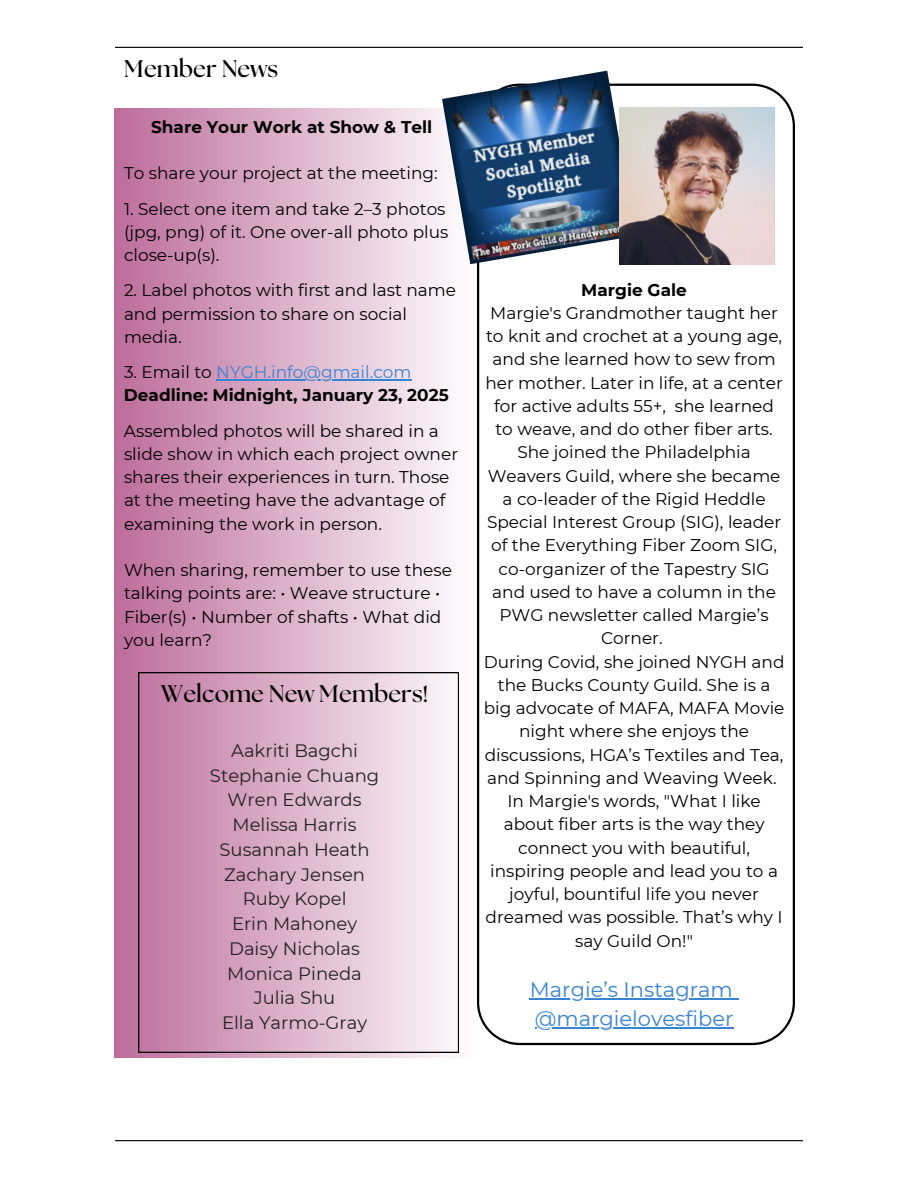
<style>
.page{position:relative;width:918px;height:1188px;background:#fff}
.page>*{position:absolute;margin:0;border:0;box-sizing:border-box;transform-origin:0 0}
.t1{font:700 24px "The Seasons";color:#000}
.t2{font:21px "Montserrat";color:#3983d3}
.t3{font:18px "Montserrat";color:#222}
.t4{font:16.95px/23.2px "Montserrat";color:#000}
.t5{font:700 16.95px/35.2px "Montserrat";color:#000}
.t6{font:16.95px "Montserrat";color:#3983d3}
.s1{color:#000}
.s2{font-weight:400}
</style>
<div class="page">
<hr style="left:115px;top:47px;width:688px;height:1px;background:#000">
<hr style="left:115px;top:1140px;width:688px;height:1px;background:#000">
<svg style="left:477px;top:84px;width:318px;height:961px"></svg>
<div style="left:115px;top:108px;width:360px;height:950px;background:linear-gradient(to right,#bc6c9a,#fdfdfd)"></div>
<hr style="left:216px;top:380px;width:195px;height:1px;background:#3983d3">
<hr style="left:530px;top:998px;width:203px;height:2px;background:#3983d3">
<hr style="left:535px;top:1028px;width:198px;height:1px;background:#3983d3">
<svg style="left:138px;top:672px;width:321px;height:380px;background:#dbb4ca"></svg>
<img style="left:442px;top:71px;width:194px;height:193px">
<img style="left:620px;top:108px;width:155px;height:156px">
<p class="t1" style="left:124px;top:58px;width:156px">Member News</p>
<p class="t5" style="left:151px;top:109px;width:283px">Share Your Work at Show &amp; Tell</p>
<p class="t4" style="left:124px;top:162px;width:315px">To share your project at the meeting:</p>
<p class="t4" style="left:124px;top:197px;width:326px">1. Select one item and take 2–3 photos (jpg, png) of it. One over-all photo plus close-up(s).</p>
<p class="t4" style="left:124px;top:279px;width:334px">2. Label photos with first and last name and permission to share on social media.</p>
<p class="t6" style="left:124px;top:362px;width:289px"><span class="s1">3. Email to</span> NYGH.info@gmail.com</p>
<p class="t5" style="left:124px;top:378px;width:326px">Deadline: Midnight, January 23, 2025<br><span class="s2">Assembled photos will be shared in a</span></p>
<p class="t4" style="left:124px;top:442px;width:336px">slide show in which each project owner shares their experiences in turn. Those at the meeting have the advantage of examining the work in person.</p>
<p class="t4" style="left:124px;top:558px;width:329px">When sharing, remember to use these</p>
<p class="t4" style="left:124px;top:582px;width:319px;text-align:justify">talking points are: • Weave structure • Fiber(s) • Number of shafts • What did you learn?</p>
<p class="t1" style="left:161px;top:683px;width:269px">Welcome New Members!</p>
<p class="t3" style="left:231px;top:740px;width:128px">Aakriti Bagchi</p>
<p class="t3" style="left:210px;top:764px;width:171px">Stephanie Chuang</p>
<p class="t3" style="left:228px;top:789px;width:135px">Wren Edwards</p>
<p class="t3" style="left:233px;top:814px;width:126px">Melissa Harris</p>
<p class="t3" style="left:220px;top:839px;width:152px">Susannah Heath</p>
<p class="t3" style="left:224px;top:863px;width:142px">Zachary Jensen</p>
<p class="t3" style="left:243px;top:888px;width:105px">Ruby Kopel</p>
<p class="t3" style="left:232px;top:913px;width:127px">Erin Mahoney</p>
<p class="t3" style="left:229px;top:938px;width:132px">Daisy Nicholas</p>
<p class="t3" style="left:227px;top:962px;width:136px">Monica Pineda</p>
<p class="t3" style="left:254px;top:987px;width:83px">Julia Shu</p>
<p class="t3" style="left:222px;top:1012px;width:147px">Ella Yarmo-Gray</p>
<p class="t5" style="left:581px;top:272px;width:107px">Margie Gale</p>
<p class="t4" style="left:485px;top:301px;width:299px;text-align:center">Margie's Grandmother taught her to knit and crochet at a young age, and she learned how to sew from her mother. Later in life, at a center for active adults 55+, she learned to weave, and do other fiber arts.<br>She joined the Philadelphia<br>Weavers Guild, where she became a co-leader of the Rigid Heddle<br>Special Interest Group (SIG), leader of the Everything Fiber Zoom SIG, co-organizer of the Tapestry SIG and used to have a column in the<br>PWG newsletter called Margie’s<br>Corner.</p>
<p class="t4" style="left:484px;top:650px;width:302px;text-align:center">During Covid, she joined NYGH and the Bucks County Guild. She is a big advocate of MAFA, MAFA Movie night where she enjoys the discussions, HGA’s Textiles and Tea, and Spinning and Weaving Week.</p>
<p class="t4" style="left:486px;top:789px;width:299px;text-align:center">In Margie's words, "What I like about fiber arts is the way they connect you with beautiful, inspiring people and lead you to a joyful, bountiful life you never dreamed was possible. That’s why I say Guild On!"</p>
<p class="t2" style="left:530px;top:977px;width:205px">Margie’s Instagram</p>
<p class="t2" style="left:535px;top:1006px;width:200px">@margielovesfiber</p>
</div>
